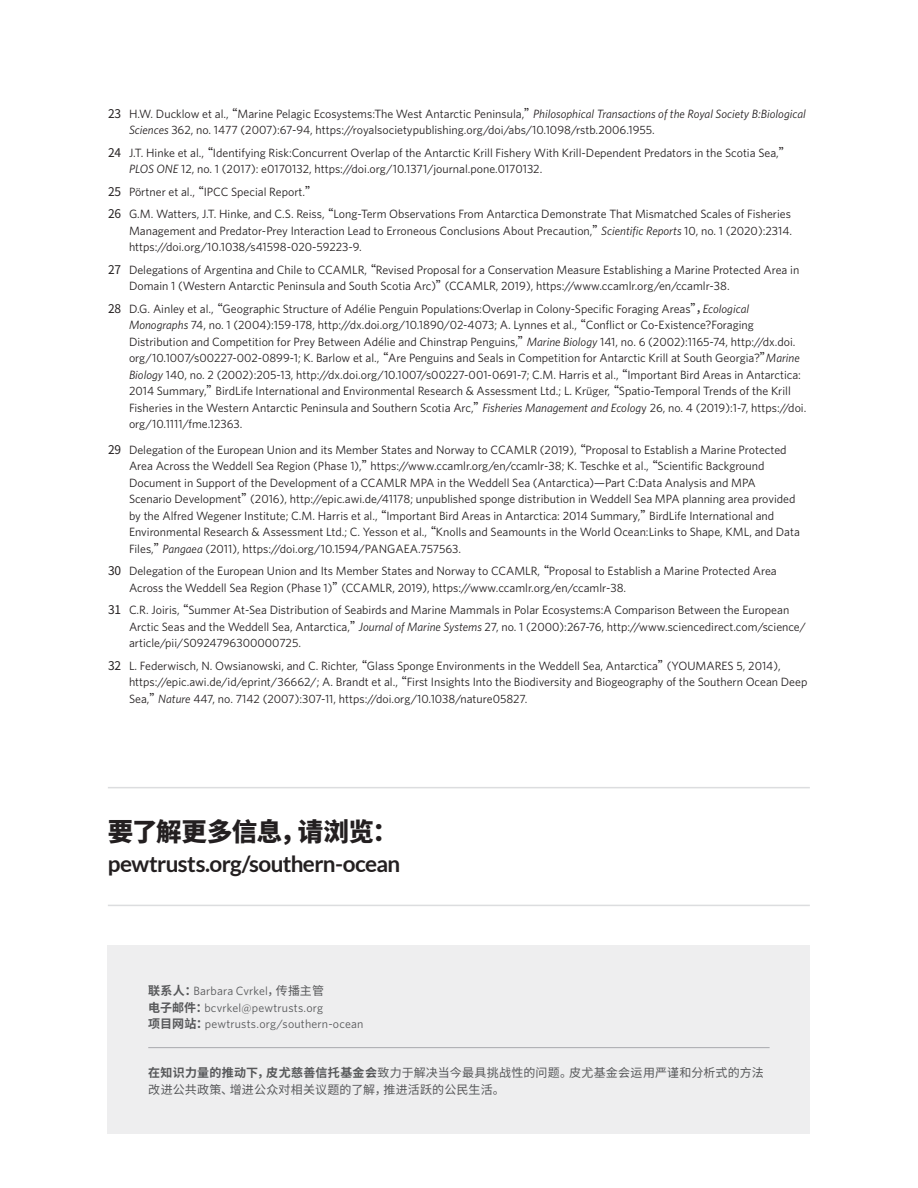
<style>
.page{position:relative;width:918px;height:1188px;background:#fff}
.page>*{position:absolute;margin:0;border:0;box-sizing:border-box;transform-origin:0 0}
.Auto_For_further_inf{font:900 25.5px "Noto Sans CJ Ksc";letter-spacing:-.02em;color:#231f20}
.Auto_URL{font:700 22.5px "Lato";letter-spacing:-.025em;color:#231f20}
.t1{font:12px/16.5px "Whitney";color:#231f20}
.Auto_Footer_Text{font:12px "Whitney";letter-spacing:.015em;color:#57585a}
.Auto_Boilerplate{font:12px/16.5px "Noto Sans CJ Ksc";letter-spacing:.015em;color:#57585a}
.s1{font-family:"Noto Sans CJ Ksc"}
.s2{font-style:italic}
.s3{font-family:"Noto Sans CJ Ksc";font-weight:700}
.s4{font-weight:700}
</style>
<div class="page">
<div style="left:108px;top:945px;width:702px;height:189px;background:#eeeeef"></div>
<hr style="left:148px;top:1047px;width:622px;height:1px;background:#a8a9ad">
<hr style="left:108px;top:787px;width:702px;height:1px;background:#dcdddf">
<hr style="left:108px;top:905px;width:702px;height:1px;background:#dcdddf">
<p class="t1" style="left:129px;top:105px;width:678px;text-indent:-21px"><span class="s1">23</span> H.W. Ducklow et al., <span class="s1">“</span>Marine Pelagic Ecosystems:The West Antarctic Peninsula,<span class="s1">”</span><span class="s2">Philosophical Transactions of the Royal Society B:Biological<br>Sciences</span> 362, no. 1477 (2007):67-94, https://royalsocietypublishing.org/doi/abs/10.1098/rstb.2006.1955.</p>
<p class="t1" style="left:129px;top:144px;width:663px;text-indent:-21px"><span class="s1">24</span> J.T. Hinke et al., <span class="s1">“</span>Identifying Risk:Concurrent Overlap of the Antarctic Krill Fishery With Krill-Dependent Predators in the Scotia Sea,<span class="s1">”<br></span><span class="s2">PLOS ONE</span> 12, no. 1 (2017): e0170132, https://doi.org/10.1371/journal.pone.0170132.</p>
<p class="t1" style="left:108px;top:183px;width:211px"><span class="s1">25</span> Pörtner et al., <span class="s1">“</span>IPCC Special Report.<span class="s1">”</span></p>
<p class="t1" style="left:129px;top:205px;width:665px;text-align:justify;text-indent:-21px"><span class="s1">26</span> G.M. Watters, J.T. Hinke, and C.S. Reiss, <span class="s1">“</span>Long-Term Observations From Antarctica Demonstrate That Mismatched Scales of Fisheries Management and Predator-Prey Interaction Lead to Erroneous Conclusions About Precaution,<span class="s1">”</span><span class="s2">Scientific Reports</span> 10, no. 1 (2020):2314. https://doi.org/10.1038/s41598-020-59223-9.</p>
<p class="t1" style="left:129px;top:261px;width:672px;text-indent:-21px"><span class="s1">27</span> Delegations of Argentina and Chile to CCAMLR, <span class="s1">“</span>Revised Proposal for a Conservation Measure Establishing a Marine Protected Area in<br>Domain 1 (Western Antarctic Peninsula and South Scotia Arc)<span class="s1">”</span>(CCAMLR, 2019), https://www.ccamlr.org/en/ccamlr-38.</p>
<p class="t1" style="left:129px;top:300px;width:679px;text-indent:-21px"><span class="s1">28</span> D.G. Ainley et al., <span class="s1">“</span>Geographic Structure of Adélie Penguin Populations:Overlap in Colony-Specific Foraging Areas<span class="s1">”，</span><span class="s2">Ecological Monographs</span> 74, no. 1 (2004):159-178, http://dx.doi.org/10.1890/02-4073; A. Lynnes et al., <span class="s1">“</span>Conflict or Co-Existence?Foraging Distribution and Competition for Prey Between Adélie and Chinstrap Penguins,<span class="s1">”</span><span class="s2">Marine Biology</span> 141, no. 6 (2002):1165-74, http://dx.doi. org/10.1007/s00227-002-0899-1; K. Barlow et al., <span class="s1">“</span>Are Penguins and Seals in Competition for Antarctic Krill at South Georgia?<span class="s1">”</span><span class="s2">Marine Biology</span> 140, no. 2 (2002):205-13, http://dx.doi.org/10.1007/s00227-001-0691-7; C.M. Harris et al., <span class="s1">“</span>Important Bird Areas in Antarctica:<br>2014 Summary,<span class="s1">”</span>BirdLife International and Environmental Research &amp; Assessment Ltd.; L. Krüger, <span class="s1">“</span>Spatio-Temporal Trends of the Krill Fisheries in the Western Antarctic Peninsula and Southern Scotia Arc,<span class="s1">”</span><span class="s2">Fisheries Management and Ecolog</span>y 26, no. 4 (2019):1-7, https://doi. org/10.1111/fme.12363.</p>
<p class="t1" style="left:129px;top:441px;width:672px;text-indent:-21px"><span class="s1">29</span> Delegation of the European Union and its Member States and Norway to CCAMLR (2019), <span class="s1">“</span>Proposal to Establish a Marine Protected Area Across the Weddell Sea Region (Phase 1),<span class="s1">”</span>https://www.ccamlr.org/en/ccamlr-38; K. Teschke et al., <span class="s1">“</span>Scientific Background Document in Support of the Development of a CCAMLR MPA in the Weddell Sea (Antarctica)<span class="s1">—</span>Part C:Data Analysis and MPA Scenario Development<span class="s1">”</span>(2016), http://epic.awi.de/41178; unpublished sponge distribution in Weddell Sea MPA planning area provided by the Alfred Wegener Institute; C.M. Harris et al., <span class="s1">“</span>Important Bird Areas in Antarctica: 2014 Summary,<span class="s1">”</span>BirdLife International and Environmental Research &amp; Assessment Ltd.; C. Yesson et al., <span class="s1">“</span>Knolls and Seamounts in the World Ocean:Links to Shape, KML, and Data Files,<span class="s1">”</span><span class="s2">Pangaea</span> (2011), https://doi.org/10.1594/PANGAEA.757563.</p>
<p class="t1" style="left:129px;top:562px;width:649px;text-indent:-21px"><span class="s1">30</span> Delegation of the European Union and Its Member States and Norway to CCAMLR, <span class="s1">“</span>Proposal to Establish a Marine Protected Area<br>Across the Weddell Sea Region (Phase 1)<span class="s1">”</span>(CCAMLR, 2019), https://www.ccamlr.org/en/ccamlr-38.</p>
<p class="t1" style="left:129px;top:601px;width:679px;text-indent:-21px"><span class="s1">31</span> C.R. Joiris, <span class="s1">“</span>Summer At-Sea Distribution of Seabirds and Marine Mammals in Polar Ecosystems:A Comparison Between the European<br>Arctic Seas and the Weddell Sea, Antarctica,<span class="s1">”</span><span class="s2">Journal of Marine Systems</span> 27, no. 1 (2000):267-76, http://www.sciencedirect.com/science/ article/pii/S0924796300000725.</p>
<p class="t1" style="left:129px;top:657px;width:680px;text-indent:-21px"><span class="s1">32</span> L. Federwisch, N. Owsianowski, and C. Richter, <span class="s1">“</span>Glass Sponge Environments in the Weddell Sea, Antarctica<span class="s1">”</span>(YOUMARES 5, 2014), https://epic.awi.de/id/eprint/36662/; A. Brandt et al., <span class="s1">“</span>First Insights Into the Biodiversity and Biogeography of the Southern Ocean Deep<br>Sea,<span class="s1">”</span><span class="s2">Nature</span> 447, no. 7142 (2007):307-11, https://doi.org/10.1038/nature05827.</p>
<p class="Auto_For_further_inf" style="left:108px;top:817px;width:291px">要了解更多信息，请浏览：</p>
<p class="Auto_URL" style="left:108px;top:851px;width:294px">pewtrusts.org/southern-ocean</p>
<p class="Auto_Footer_Text" style="left:148px;top:983px;width:177px"><span class="s3">联系人：</span>Barbara Cvrkel<span class="s1">，传播主管</span></p>
<p class="Auto_Footer_Text" style="left:148px;top:999px;width:176px"><span class="s3">电子邮件：</span>bcvrkel@pewtrusts.org</p>
<p class="Auto_Footer_Text" style="left:148px;top:1016px;width:217px"><span class="s3">项目网站：</span>pewtrusts.org/southern-ocean</p>
<p class="Auto_Boilerplate" style="left:148px;top:1065px;width:617px"><span class="s4">在知识力量的推动下，皮尤慈善信托基金会</span>致力于解决当今最具挑战性的问题。皮尤基金会运用严谨和分析式的方法改进公共政策、增进公众对相关议题的了解，推进活跃的公民生活。</p>
</div>
